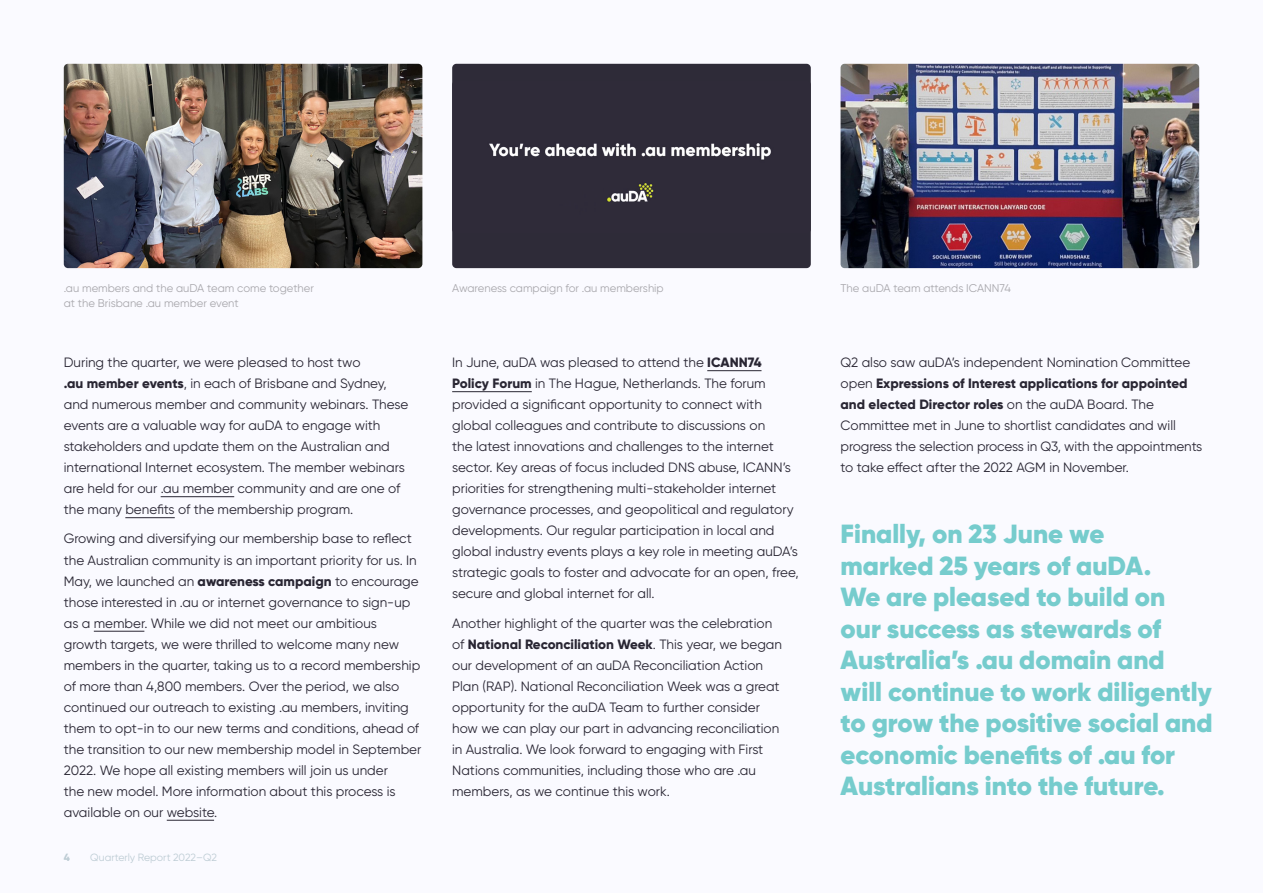
<style>
.page{position:relative;width:1263px;height:893px;background:#fafaff}
.page>*{position:absolute;margin:0;border:0;box-sizing:border-box;transform-origin:0 0}
.t1{font:900 26.25px/31.5px "Gilroy";color:#76cccd}
.t2{font:13.5px/21px "Gilroy";color:#292633}
.t3{font:11.25px "Gilroy";color:#a9a8ad}
.t4{font:10.5px "Gilroy";color:#bdccd4}
.t5{font:800 10.5px "Gilroy";color:#bdccd4}
.s1{font-weight:800}
</style>
<div class="page">
<hr style="left:161px;top:496px;width:73px;height:1px;background:#292633">
<hr style="left:125px;top:517px;width:50px;height:1px;background:#292633">
<hr style="left:94px;top:631px;width:50px;height:1px;background:#292633">
<hr style="left:167px;top:820px;width:47px;height:1px;background:#292633">
<hr style="left:707px;top:370px;width:54px;height:1px;background:#292633">
<hr style="left:452px;top:391px;width:80px;height:1px;background:#292633">
<img style="left:64px;top:64px;width:358px;height:204px">
<div style="left:452px;top:64px;width:359px;height:204px;background:#2e2b38;border-radius:4px"></div>
<img style="left:452px;top:80px;width:359px;height:154px">
<img style="left:840px;top:64px;width:359px;height:204px">
<p class="t3" style="left:64px;top:281px;width:252px">.au members and the auDA team come together</p>
<p class="t3" style="left:452px;top:281px;width:213px">Awareness campaign for .au membership</p>
<p class="t3" style="left:64px;top:296px;width:176px">at the Brisbane .au member event</p>
<p class="t2" style="left:64px;top:352px;width:346px">During the quarter, we were pleased to host two<br><span class="s1">.au member events</span>, in each of Brisbane and Sydney, and numerous member and community webinars. These events are a valuable way for auDA to engage with stakeholders and update them on the Australian and international Internet ecosystem. The member webinars are held for our .au member community and are one of the many benefits of the membership program.</p>
<p class="t2" style="left:64px;top:528px;width:359px">Growing and diversifying our membership base to reflect the Australian community is an important priority for us. In May, we launched an <span class="s1">awareness campaign</span> to encourage those interested in .au or internet governance to sign-up as a member. While we did not meet our ambitious growth targets, we were thrilled to welcome many new members in the quarter, taking us to a record membership of more than 4,800 members. Over the period, we also continued our outreach to existing .au members, inviting them to opt-in to our new terms and conditions, ahead of the transition to our new membership model in September 2022. We hope all existing members will join us under<br>the new model. More information about this process is available on our website.</p>
<p class="t5" style="left:64px;top:851px;width:8px">4</p>
<p class="t4" style="left:90px;top:851px;width:128px">Quarterly Report 2022–Q2</p>
<p class="t2" style="left:452px;top:352px;width:348px">In June, auDA was pleased to attend the <span class="s1">ICANN74<br>Policy Forum</span> in The Hague, Netherlands. The forum provided a significant opportunity to connect with global colleagues and contribute to discussions on<br>the latest innovations and challenges to the internet sector. Key areas of focus included DNS abuse, ICANN’s priorities for strengthening multi-stakeholder internet governance processes, and geopolitical and regulatory developments. Our regular participation in local and global industry events plays a key role in meeting auDA’s strategic goals to foster and advocate for an open, free, secure and global internet for all.</p>
<p class="t2" style="left:452px;top:612px;width:331px">Another highlight of the quarter was the celebration of <span class="s1">National Reconciliation Week</span>. This year, we began our development of an auDA Reconciliation Action Plan (RAP). National Reconciliation Week was a great opportunity for the auDA Team to further consider how we can play our part in advancing reconciliation in Australia. We look forward to engaging with First Nations communities, including those who are .au members, as we continue this work.</p>
<p class="t3" style="left:840px;top:281px;width:172px">The auDA team attends ICANN74</p>
<p class="t2" style="left:840px;top:352px;width:363px">Q2 also saw auDA’s independent Nomination Committee open <span class="s1">Expressions of Interest applications for appointed and elected Director roles</span> on the auDA Board. The Committee met in June to shortlist candidates and will progress the selection process in Q3, with the appointments to take effect after the 2022 AGM in November.</p>
<p class="t1" style="left:840px;top:518px;width:373px">Finally, on 23 June we<br>marked 25 years of auDA.<br>We are pleased to build on<br>our success as stewards of<br>Australia’s .au domain and will continue to work diligently to grow the positive social and economic benefits of .au for<br>Australians into the future.</p>
</div>
